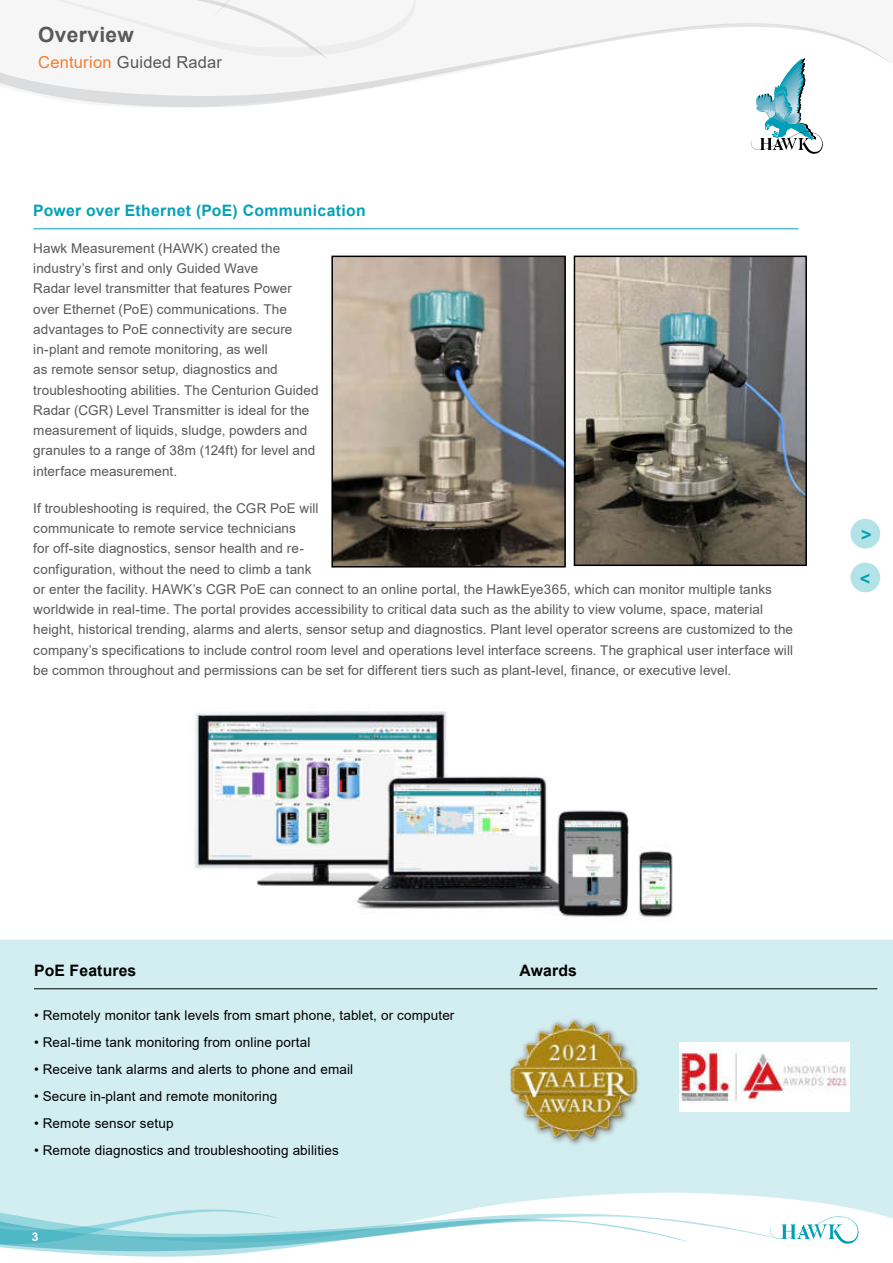
<style>
.page{position:relative;width:893px;height:1263px;background:#fff}
.page>*{position:absolute;margin:0;border:0;box-sizing:border-box;transform-origin:0 0}
.t1{font:700 21px "Arial";letter-spacing:.015em;color:#58595b}
.t2{font:700 18px "Gill Sans";color:#06a1b5}
.t3{font:16.5px "Arial";letter-spacing:.015em;color:#58595b}
.t4{font:700 15.75px "Arial";letter-spacing:.02em;color:#06a1b5}
.t5{font:700 15.75px "Arial";letter-spacing:.01em;color:#000}
.t6{font:13.5px/20.2px "Arial";letter-spacing:.005em;color:#58595b}
.t7{font:13.5px "Arial";letter-spacing:.01em;color:#000}
.t8{font:700 12px "Arial";color:#fff}
.s1{color:#f47d30}
</style>
<div class="page">
<svg style="left:751px;top:132px;width:72px;height:22px"></svg>
<svg style="left:43px;top:1251px;width:218px;height:6px"></svg>
<svg style="left:764px;top:115px;width:48px;height:17px"></svg>
<svg style="left:0;top:23px;width:890px;height:92px"></svg>
<svg style="left:0;top:0;width:433px;height:62px"></svg>
<hr style="left:33px;top:228px;width:765px;height:1px;background:#06a1b5">
<svg style="left:0;top:940px;width:893px;height:311px;background:#d3edf0"></svg>
<hr style="left:34px;top:988px;width:843px;height:1px;background:#000">
<img style="left:334px;top:259px;width:229px;height:305px">
<div style="left:331px;top:256px;width:235px;height:311px;border:2px solid #000"></div>
<img style="left:577px;top:259px;width:227px;height:304px">
<div style="left:574px;top:256px;width:233px;height:310px;border:2px solid #000"></div>
<img style="left:194px;top:711px;width:479px;height:206px">
<img style="left:507px;top:1013px;width:137px;height:137px">
<img style="left:680px;top:1042px;width:170px;height:69px">
<div style="left:850px;top:519px;width:30px;height:30px;background:#b3e3e7;border-radius:50%"></div>
<div style="left:850px;top:563px;width:30px;height:29px;background:#b3e3e7;border-radius:50%"></div>
<h1 class="t1" style="left:38px;top:22px;width:97px">Overview</h1>
<p class="t3" style="left:38px;top:53px;width:185px"><span class="s1">Centurion</span> Guided Radar</p>
<p class="t4" style="left:33px;top:204px;width:334px">Power over Ethernet (PoE) Communication</p>
<p class="t6" style="left:33px;top:239px;width:287px">Hawk Measurement (HAWK) created the industry’s first and only Guided Wave<br>Radar level transmitter that features Power over Ethernet (PoE) communications. The advantages to PoE connectivity are secure in-plant and remote monitoring, as well<br>as remote sensor setup, diagnostics and troubleshooting abilities. The Centurion Guided Radar (CGR) Level Transmitter is ideal for the measurement of liquids, sludge, powders and granules to a range of 38m (124ft) for level and interface measurement.</p>
<p class="t6" style="left:33px;top:499px;width:761px">If troubleshooting is required, the CGR PoE will<br>communicate to remote service technicians<br>for off-site diagnostics, sensor health and re-<br>configuration, without the need to climb a tank<br>or enter the facility. HAWK’s CGR PoE can connect to an online portal, the HawkEye365, which can monitor multiple tanks worldwide in real-time. The portal provides accessibility to critical data such as the ability to view volume, space, material height, historical trending, alarms and alerts, sensor setup and diagnostics. Plant level operator screens are customized to the company’s specifications to include control room level and operations level interface screens. The graphical user interface will be common throughout and permissions can be set for different tiers such as plant-level, finance, or executive level.</p>
<h2 class="t2" style="left:861px;top:524px;width:12px">&gt;</h2>
<h2 class="t2" style="left:860px;top:568px;width:12px">&lt;</h2>
<p class="t5" style="left:34px;top:964px;width:104px">PoE Features</p>
<p class="t7" style="left:34px;top:1010px;width:422px">• Remotely monitor tank levels from smart phone, tablet, or computer</p>
<p class="t7" style="left:34px;top:1037px;width:278px">• Real-time tank monitoring from online portal</p>
<p class="t7" style="left:34px;top:1064px;width:321px">• Receive tank alarms and alerts to phone and email</p>
<p class="t7" style="left:34px;top:1091px;width:245px">• Secure in-plant and remote monitoring</p>
<p class="t7" style="left:34px;top:1118px;width:141px">• Remote sensor setup</p>
<p class="t7" style="left:34px;top:1145px;width:306px">• Remote diagnostics and troubleshooting abilities</p>
<p class="t8" style="left:32px;top:1232px;width:8px">3</p>
<p class="t5" style="left:519px;top:965px;width:59px">Awards</p>
</div>
